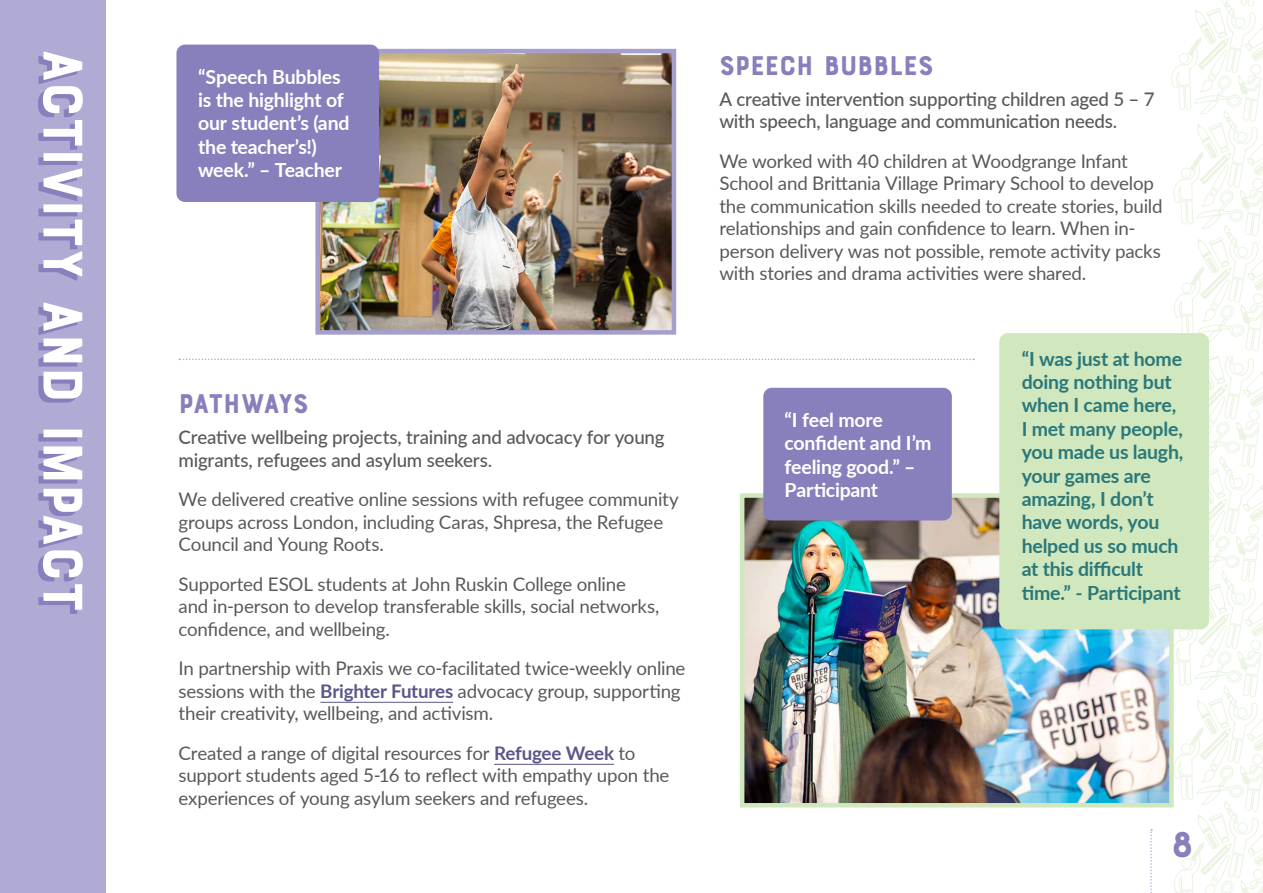
<style>
.page{position:relative;width:1263px;height:893px;background:#fff}
.page>*{position:absolute;margin:0;border:0;box-sizing:border-box;transform-origin:0 0}
.t1{font:58.8px "Bourton Base";letter-spacing:-.01em;color:#fff}
.t2{font:37.8px "Bourton Base";color:#8880bc}
.t3{font:28.5px "Bourton Base";letter-spacing:-.015em;color:#8880bc}
.t4{font:700 19.5px/23.4px "Lato";letter-spacing:-.01em;color:#2a787a}
.t5{font:700 19.5px/23.4px "Lato";letter-spacing:-.01em;color:#fff}
.t6{font:18.75px/22.5px "Lato";letter-spacing:-.015em;color:#58595b}
.t7{font:500 18.75px/22.5px "Lato";letter-spacing:-.01em;color:#58595b}
.s1{font-weight:700;color:#5b5689}
</style>
<div class="page">
<svg style="left:1167px;top:0;width:96px;height:893px"></svg>
<hr style="left:320px;top:702px;width:133px;height:1px;background:#5b5689">
<hr style="left:494px;top:764px;width:120px;height:1px;background:#5b5689">
<img style="left:320px;top:54px;width:351px;height:276px">
<div style="left:315px;top:49px;width:361px;height:286px;border:4px solid #a59fce"></div>
<img style="left:745px;top:498px;width:424px;height:304px">
<div style="left:740px;top:493px;width:434px;height:314px;border:4px solid #d1e7bd"></div>
<svg style="left:1150px;top:829px;width:2px;height:64px"></svg>
<svg style="left:179px;top:359px;width:795px;height:1px"></svg>
<div style="left:176px;top:45px;width:203px;height:157px;background:#8880bc;border-radius:9px"></div>
<div style="left:763px;top:388px;width:189px;height:132px;background:#8880bc;border-radius:9px"></div>
<div style="left:0;top:0;width:105px;height:893px;background:#b0abd4"></div>
<div style="left:999px;top:333px;width:210px;height:296px;background:#d1e7bd;border-radius:9px"></div>
<h1 class="t1" style="left:99px;top:49px;width:565px;rotate:90deg">ACTIVITY AND IMPACT</h1>
<p class="t5" style="left:198px;top:64px;width:153px">“Speech Bubbles is the highlight of our student’s (and the teacher’s!) week.” – Teacher</p>
<h3 class="t3" style="left:179px;top:386px;width:132px">PATHWAYS</h3>
<p class="t7" style="left:179px;top:426px;width:487px">Creative wellbeing projects, training and advocacy for young migrants, refugees and asylum seekers.</p>
<p class="t6" style="left:179px;top:488px;width:502px">We delivered creative online sessions with refugee community groups across London, including Caras, Shpresa, the Refugee<br>Council and Young Roots.</p>
<p class="t6" style="left:179px;top:572px;width:482px">Supported ESOL students at John Ruskin College online and in-person to develop transferable skills, social networks, confidence, and wellbeing.</p>
<p class="t6" style="left:179px;top:657px;width:508px">In partnership with Praxis we co-facilitated twice-weekly online sessions with the <span class="s1">Brighter Futures</span> advocacy group, supporting their creativity, wellbeing, and activism.</p>
<p class="t6" style="left:179px;top:741px;width:492px">Created a range of digital resources for <span class="s1">Refugee Week</span> to support students aged 5-16 to reflect with empathy upon the experiences of young asylum seekers and refugees.</p>
<h3 class="t3" style="left:719px;top:48px;width:216px">SPEECH BUBBLES</h3>
<p class="t7" style="left:719px;top:87px;width:437px">A creative intervention supporting children aged 5 – 7 with speech, language and communication needs.</p>
<p class="t6" style="left:719px;top:149px;width:445px">We worked with 40 children at Woodgrange Infant School and Brittania Village Primary School to develop the communication skills needed to create stories, build relationships and gain confidence to learn. When in&shy;person delivery was not possible, remote activity packs with stories and drama activities were shared.</p>
<p class="t5" style="left:784px;top:407px;width:148px">“I feel more confident and I’m feeling good.” –<br>Participant</p>
<p class="t4" style="left:1022px;top:346px;width:163px">“I was just at home doing nothing but when I came here,<br>I met many people, you made us laugh, your games are amazing, I don’t have words, you helped us so much at this difficult time.” - Participant</p>
<h2 class="t2" style="left:1170px;top:821px;width:24px">8</h2>
</div>
